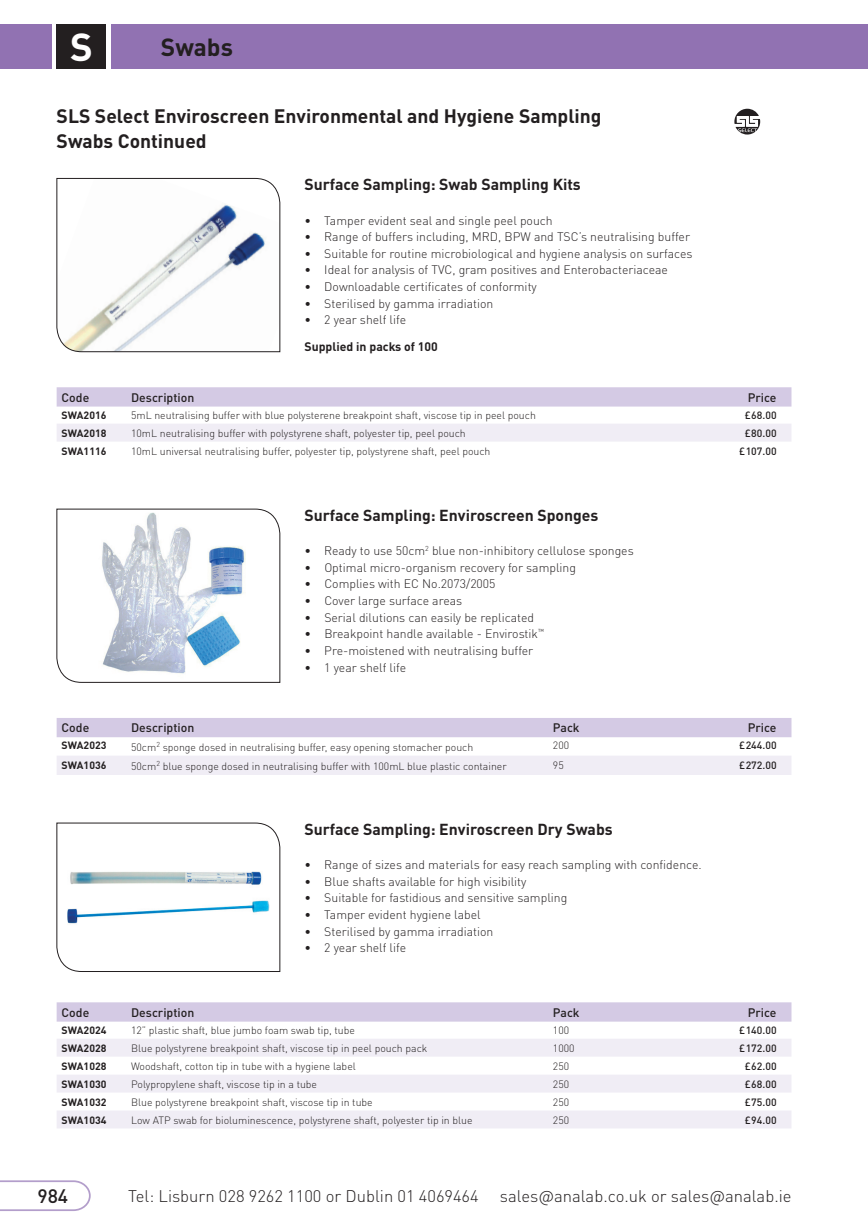
<style>
.page{position:relative;width:868px;height:1230px;background:#fff}
.page>*{position:absolute;margin:0;border:0;box-sizing:border-box;transform-origin:0 0}
.t1{font:700 38.5px "DIN Pro";color:#fff}
.t2{font:700 24.5px "DIN Pro";color:#231f20}
.t3{font:700 19.25px/24.5px "DIN Pro";color:#231f20}
.t4{font:500 19.25px "DIN Pro";color:#231f20}
.t5{font:300 16.62px "DIN Pro";color:#231f20}
.t6{font:700 15.75px "DIN Pro";color:#231f20}
.t7{font:300 12.25px "DIN Pro";color:#231f20}
.t8{font:500 12.25px "DIN Pro";color:#231f20}
.t9{font:700 12.25px "DIN Pro";color:#231f20}
.t10{font:300 10.5px "DIN Pro";color:#231f20}
.t11{font:700 10.5px "DIN Pro";color:#231f20}
.t12{font:500 10.5px "DIN Pro";color:#231f20}
</style>
<div class="page">
<hr style="left:865px;top:24px;width:2px;height:45px;background:#9172b2">
<div style="left:111px;top:24px;width:754px;height:45px;background:#9172b2"></div>
<div style="left:57px;top:24px;width:49px;height:45px;background:#231f20"></div>
<div style="left:0;top:24px;width:52px;height:45px;background:#9172b2"></div>
<svg style="left:0;top:1180px;width:91px;height:31px"></svg>
<div style="left:57px;top:387px;width:734px;height:19px;background:#d4cae4"></div>
<div style="left:57px;top:424px;width:734px;height:17px;background:#f0edf5"></div>
<svg style="left:56px;top:178px;width:224px;height:174px"></svg>
<svg style="left:734px;top:109px;width:26px;height:25px"></svg>
<div style="left:57px;top:718px;width:734px;height:19px;background:#d4cae4"></div>
<div style="left:57px;top:756px;width:734px;height:19px;background:#f0edf5"></div>
<svg style="left:56px;top:508px;width:224px;height:174px"></svg>
<div style="left:57px;top:1002px;width:734px;height:19px;background:#d4cae4"></div>
<svg style="left:57px;top:1039px;width:734px;height:89px;fill:#f0edf5"></svg>
<svg style="left:56px;top:822px;width:224px;height:149px"></svg>
<h1 class="t1" style="left:70px;top:15px;width:24px">S</h1>
<h2 class="t2" style="left:161px;top:26px;width:74px">Swabs</h2>
<h3 class="t3" style="left:57px;top:102px;width:546px">SLS Select Enviroscreen Environmental and Hygiene Sampling<br>Swabs Continued</h3>
<p class="t6" style="left:304px;top:171px;width:278px">Surface Sampling: Swab Sampling Kits</p>
<p class="t7" style="left:304px;top:211px;width:250px">• Tamper evident seal and single peel pouch</p>
<p class="t7" style="left:304px;top:227px;width:387px">• Range of buffers including, MRD, BPW and TSC’s neutralising buffer</p>
<p class="t7" style="left:304px;top:244px;width:389px">• Suitable for routine microbiological and hygiene analysis on surfaces</p>
<p class="t7" style="left:304px;top:260px;width:365px">• Ideal for analysis of TVC, gram positives and Enterobacteriaceae</p>
<p class="t7" style="left:304px;top:277px;width:234px">• Downloadable certificates of conformity</p>
<p class="t7" style="left:304px;top:294px;width:190px">• Sterilised by gamma irradiation</p>
<p class="t7" style="left:304px;top:310px;width:103px">• 2 year shelf life</p>
<p class="t9" style="left:304px;top:336px;width:135px">Supplied in packs of 100</p>
<p class="t8" style="left:62px;top:387px;width:29px">Code</p>
<p class="t8" style="left:131px;top:387px;width:65px">Description</p>
<p class="t8" style="left:747px;top:387px;width:30px">Price</p>
<p class="t11" style="left:62px;top:406px;width:46px">SWA2016</p>
<p class="t10" style="left:131px;top:407px;width:406px">5mL neutralising buffer with blue polysterene breakpoint shaft, viscose tip in peel pouch</p>
<p class="t12" style="left:744px;top:406px;width:33px">£68.00</p>
<p class="t11" style="left:62px;top:424px;width:46px">SWA2018</p>
<p class="t10" style="left:131px;top:425px;width:336px">10mL neutralising buffer with polystyrene shaft, polyester tip, peel pouch</p>
<p class="t12" style="left:744px;top:424px;width:33px">£80.00</p>
<p class="t11" style="left:62px;top:442px;width:46px">SWA1116</p>
<p class="t10" style="left:131px;top:442px;width:361px">10mL universal neutralising buffer, polyester tip, polystyrene shaft, peel pouch</p>
<p class="t12" style="left:739px;top:442px;width:39px">£107.00</p>
<p class="t6" style="left:304px;top:502px;width:295px">Surface Sampling: Enviroscreen Sponges</p>
<p class="t7" style="left:304px;top:541px;width:330px">• Ready to use 50cm<sup>2</sup> blue non-inhibitory cellulose sponges</p>
<p class="t7" style="left:304px;top:558px;width:273px">• Optimal micro-organism recovery for sampling</p>
<p class="t7" style="left:304px;top:574px;width:192px">• Complies with EC No.2073/2005</p>
<p class="t7" style="left:304px;top:591px;width:159px">• Cover large surface areas</p>
<p class="t7" style="left:304px;top:608px;width:231px">• Serial dilutions can easily be replicated</p>
<p class="t7" style="left:304px;top:624px;width:241px">• Breakpoint handle available - Envirostik<sup>™</sup></p>
<p class="t7" style="left:304px;top:641px;width:230px">• Pre-moistened with neutralising buffer</p>
<p class="t7" style="left:304px;top:657px;width:103px">• 1 year shelf life</p>
<p class="t8" style="left:62px;top:718px;width:29px">Code</p>
<p class="t8" style="left:131px;top:718px;width:65px">Description</p>
<p class="t8" style="left:552px;top:718px;width:28px">Pack</p>
<p class="t8" style="left:747px;top:718px;width:30px">Price</p>
<p class="t11" style="left:62px;top:736px;width:46px">SWA2023</p>
<p class="t10" style="left:131px;top:738px;width:343px">50cm<sup>2</sup> sponge dosed in neutralising buffer, easy opening stomacher pouch</p>
<p class="t10" style="left:552px;top:737px;width:18px">200</p>
<p class="t12" style="left:739px;top:737px;width:39px">£244.00</p>
<p class="t11" style="left:62px;top:756px;width:46px">SWA1036</p>
<p class="t10" style="left:131px;top:758px;width:377px">50cm<sup>2</sup> blue sponge dosed in neutralising buffer with 100mL blue plastic container</p>
<p class="t10" style="left:552px;top:756px;width:12px">95</p>
<p class="t12" style="left:739px;top:756px;width:39px">£272.00</p>
<p class="t6" style="left:304px;top:816px;width:310px">Surface Sampling: Enviroscreen Dry Swabs</p>
<p class="t7" style="left:304px;top:855px;width:398px">• Range of sizes and materials for easy reach sampling with confidence.</p>
<p class="t7" style="left:304px;top:871px;width:223px">• Blue shafts available for high visibility</p>
<p class="t7" style="left:304px;top:888px;width:264px">• Suitable for fastidious and sensitive sampling</p>
<p class="t7" style="left:304px;top:905px;width:178px">• Tamper evident hygiene label</p>
<p class="t7" style="left:304px;top:921px;width:190px">• Sterilised by gamma irradiation</p>
<p class="t7" style="left:304px;top:938px;width:103px">• 2 year shelf life</p>
<p class="t8" style="left:62px;top:1002px;width:29px">Code</p>
<p class="t8" style="left:131px;top:1002px;width:65px">Description</p>
<p class="t8" style="left:552px;top:1002px;width:28px">Pack</p>
<p class="t8" style="left:747px;top:1002px;width:30px">Price</p>
<p class="t11" style="left:62px;top:1021px;width:46px">SWA2024</p>
<p class="t10" style="left:131px;top:1021px;width:225px">12” plastic shaft, blue jumbo foam swab tip, tube</p>
<p class="t10" style="left:552px;top:1021px;width:18px">100</p>
<p class="t12" style="left:739px;top:1021px;width:39px">£140.00</p>
<p class="t11" style="left:62px;top:1039px;width:46px">SWA2028</p>
<p class="t10" style="left:131px;top:1039px;width:298px">Blue polystyrene breakpoint shaft, viscose tip in peel pouch pack</p>
<p class="t10" style="left:552px;top:1039px;width:23px">1000</p>
<p class="t12" style="left:739px;top:1039px;width:39px">£172.00</p>
<p class="t11" style="left:62px;top:1057px;width:46px">SWA1028</p>
<p class="t10" style="left:131px;top:1057px;width:226px">Woodshaft, cotton tip in tube with a hygiene label</p>
<p class="t10" style="left:552px;top:1057px;width:18px">250</p>
<p class="t12" style="left:744px;top:1057px;width:33px">£62.00</p>
<p class="t11" style="left:62px;top:1074px;width:46px">SWA1030</p>
<p class="t10" style="left:131px;top:1075px;width:187px">Polypropylene shaft, viscose tip in a tube</p>
<p class="t10" style="left:552px;top:1075px;width:18px">250</p>
<p class="t12" style="left:744px;top:1075px;width:33px">£68.00</p>
<p class="t11" style="left:62px;top:1092px;width:46px">SWA1032</p>
<p class="t10" style="left:131px;top:1093px;width:243px">Blue polystyrene breakpoint shaft, viscose tip in tube</p>
<p class="t10" style="left:552px;top:1093px;width:18px">250</p>
<p class="t12" style="left:744px;top:1093px;width:33px">£75.00</p>
<p class="t11" style="left:62px;top:1110px;width:46px">SWA1034</p>
<p class="t10" style="left:131px;top:1111px;width:343px">Low ATP swab for bioluminescence, polystyrene shaft, polyester tip in blue</p>
<p class="t10" style="left:552px;top:1111px;width:18px">250</p>
<p class="t12" style="left:744px;top:1111px;width:33px">£94.00</p>
<h3 class="t4" style="left:37px;top:1180px;width:32px">984</h3>
<h3 class="t5" style="left:128px;top:1183px;width:352px">Tel: Lisburn 028 9262 1100 or Dublin 01 4069464</h3>
<h3 class="t5" style="left:500px;top:1183px;width:293px">sales@analab.co.uk or sales@analab.ie</h3>
</div>
